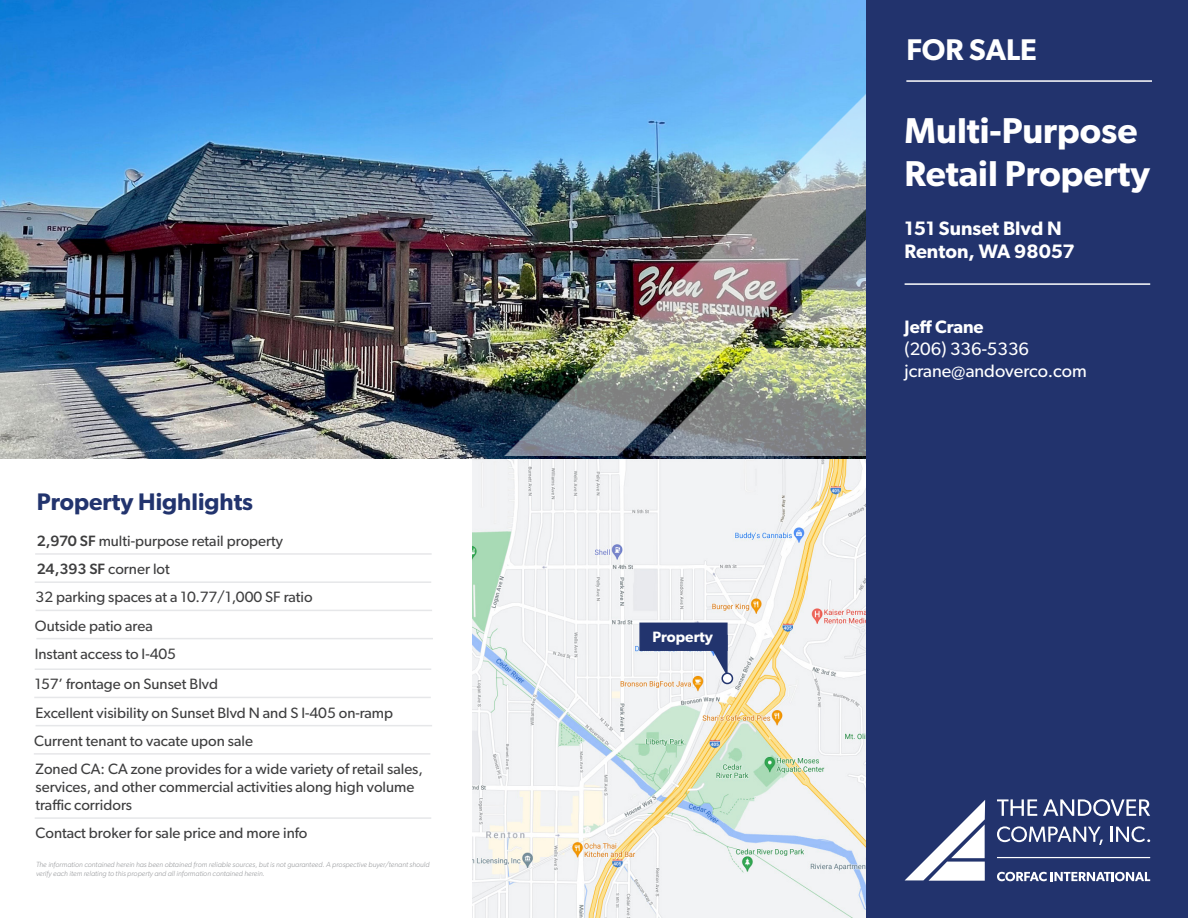
<style>
.page{position:relative;width:1188px;height:918px;background:#fff}
.page>*{position:absolute;margin:0;border:0;box-sizing:border-box;transform-origin:0 0}
.t1{font:600 36px/43.2px "Gibson";color:#fff}
.t2{font:600 30px "Gibson";color:#fff}
.t3{font:600 24px "Gibson";color:#22346e}
.t4{font:600 19.5px "Gibson";color:#fff}
.t5{font:18px "Gibson";color:#fff}
.t6{font:600 18px "Gibson";color:#fff}
.t7{font:15px/18px "Gibson";color:#3e3e3f}
.t8{font:600 15px "Gibson";color:#fff}
.t9{font:italic 300 7.5px/9px "Gibson";color:#939598}
.s1{font-weight:500}
</style>
<div class="page">
<div style="left:865px;top:0;width:323px;height:918px;background:#22336d"></div>
<svg style="left:905px;top:800px;width:80px;height:81px"></svg>
<svg style="left:997px;top:799px;width:40px;height:17px"></svg>
<svg style="left:1043px;top:799px;width:107px;height:17px"></svg>
<hr style="left:997px;top:857px;width:153px;height:1px;background:#fff">
<svg style="left:997px;top:872px;width:153px;height:9px"></svg>
<svg style="left:997px;top:826px;width:106px;height:19px"></svg>
<svg style="left:1111px;top:826px;width:39px;height:16px"></svg>
<hr style="left:35px;top:553px;width:397px;height:2px;background:#e6e7e9">
<hr style="left:36px;top:610px;width:396px;height:1px;background:#e6e7e9">
<hr style="left:905px;top:283px;width:245px;height:2px;background:#fff">
<img style="left:472px;top:459px;width:393px;height:459px">
<img style="left:0;top:0;width:865px;height:459px">
<hr style="left:35px;top:668px;width:396px;height:2px;background:#e6e7e9">
<hr style="left:36px;top:725px;width:396px;height:1px;background:#e6e7e9">
<div style="left:639px;top:623px;width:89px;height:28px;background:#22346e"></div>
<svg style="left:705px;top:635px;width:23px;height:42px"></svg>
<div style="left:722px;top:673px;width:10px;height:11px;background:#fff;border-radius:50%"></div>
<div style="left:721px;top:673px;width:12px;height:11px;border:2px solid #22346e;border-radius:50%"></div>
<hr style="left:906px;top:80px;width:246px;height:2px;background:#fff">
<img style="left:500px;top:80px;width:365px;height:376px">
<hr style="left:35px;top:581px;width:396px;height:2px;background:#e6e7e9">
<hr style="left:36px;top:638px;width:397px;height:1px;background:#e6e7e9">
<hr style="left:34px;top:697px;width:397px;height:1px;background:#e6e7e9">
<hr style="left:34px;top:753px;width:396px;height:2px;background:#e6e7e9">
<hr style="left:35px;top:817px;width:396px;height:2px;background:#e6e7e9">
<p class="t3" style="left:37px;top:487px;width:218px">Property Highlights</p>
<p class="t7" style="left:37px;top:531px;width:248px"><span class="s1">2,970 SF</span> multi-purpose retail property</p>
<p class="t7" style="left:37px;top:560px;width:134px"><span class="s1">24,393 SF</span> corner lot</p>
<p class="t7" style="left:36px;top:588px;width:279px">32 parking spaces at a 10.77/1,000 SF ratio</p>
<p class="t7" style="left:35px;top:616px;width:120px">Outside patio area</p>
<p class="t7" style="left:35px;top:644px;width:143px">Instant access to I-405</p>
<p class="t7" style="left:35px;top:675px;width:185px">157’ frontage on Sunset Blvd</p>
<p class="t7" style="left:36px;top:703px;width:359px">Excellent visibility on Sunset Blvd N and S I-405 on-ramp</p>
<p class="t7" style="left:34px;top:731px;width:220px">Current tenant to vacate upon sale</p>
<p class="t7" style="left:36px;top:760px;width:389px">Zoned CA: CA zone provides for a wide variety of retail sales, services, and other commercial activities along high volume traffic corridors</p>
<p class="t7" style="left:36px;top:824px;width:273px">Contact broker for sale price and more info</p>
<p class="t9" style="left:36px;top:859px;width:395px">The information contained herein has been obtained from reliable sources, but is not guaranteed. A prospective buyer/tenant should verify each item relating to this property and all information contained herein.</p>
<p class="t8" style="left:653px;top:628px;width:62px">Property</p>
<p class="t2" style="left:906px;top:32px;width:132px">FOR SALE</p>
<p class="t1" style="left:905px;top:108px;width:247px">Multi-Purpose<br>Retail Property</p>
<p class="t4" style="left:905px;top:216px;width:159px">151 Sunset Blvd N</p>
<p class="t4" style="left:905px;top:240px;width:172px">Renton, WA 98057</p>
<p class="t6" style="left:905px;top:316px;width:81px">Jeff Crane</p>
<p class="t5" style="left:905px;top:338px;width:126px">(206) 336-5336</p>
<p class="t5" style="left:905px;top:360px;width:184px">jcrane@andoverco.com</p>
</div>
